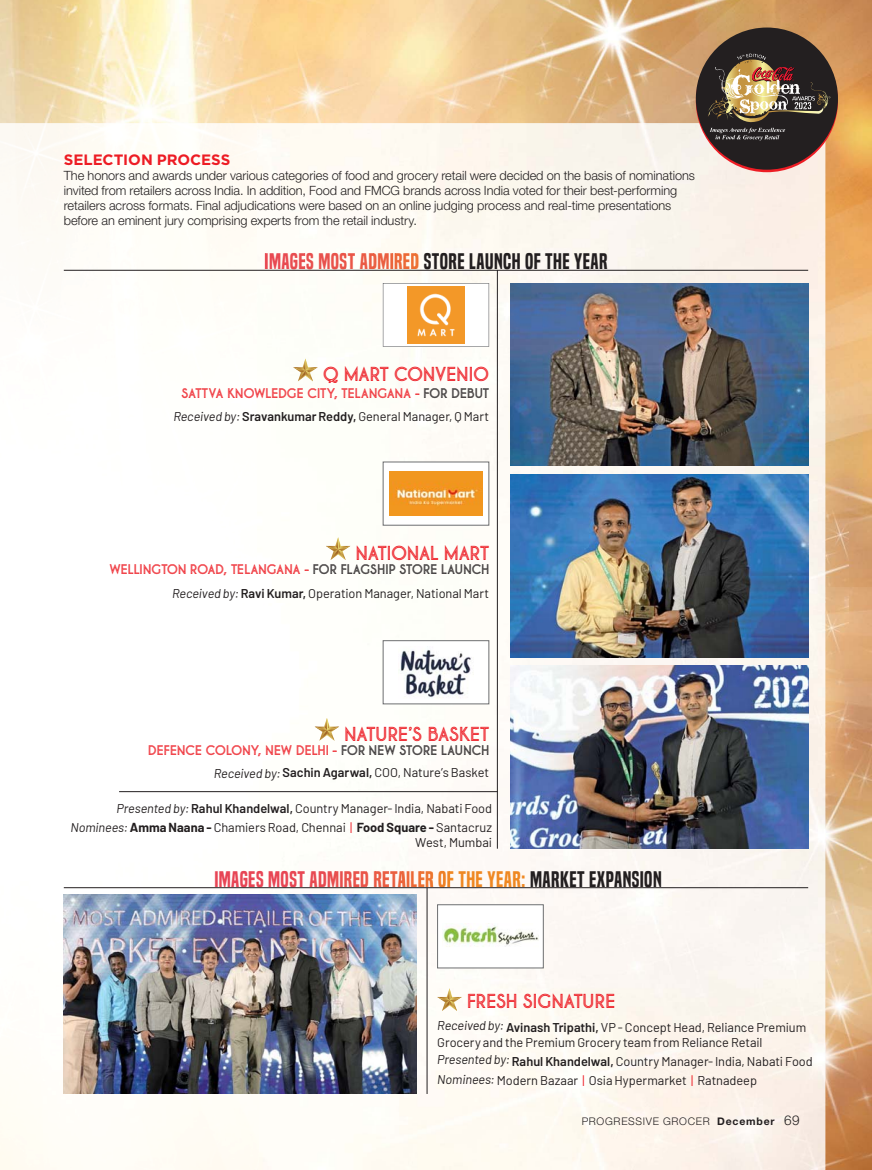
<style>
.page{position:relative;width:872px;height:1170px;background:#fff}
.page>*{position:absolute;margin:0;border:0;box-sizing:border-box;transform-origin:0 0}
.t1{font:21.75px "Pinstripe Limo";letter-spacing:-.005em;color:#ed1c24}
.t2{font:21px "Built Titling Sb";letter-spacing:.02em;color:#231f20}
.t3{font:15px "Pinstripe Limo";letter-spacing:.01em;color:#ed1c24}
.t4{font:700 15px "Gotham";letter-spacing:-.005em;color:#ed1c24}
.t5{font:12.75px/19.2px "Barlow";color:#231f20}
.t6{font:300 12.75px/15px "Helvetica Neue LT Std";letter-spacing:-.005em;color:#231f20}
.t7{font:300 10.5px "Helvetica Neue LT Std";letter-spacing:.07em;color:#231f20}
.s1{color:#e84852}
.s2{color:#e84952}
.s3{color:#e84a51}
.s4{color:#e84c50}
.s5{color:#e84e4f}
.s6{color:#e84f4e}
.s7{color:#e8514d}
.s8{color:#e9534b}
.s9{color:#ea5548}
.s10{color:#ea5647}
.s11{color:#ea5a44}
.s12{color:#ea5d42}
.s13{color:#ea5f40}
.s14{color:#eb643c}
.s15{color:#eb653b}
.s16{color:#ec6936}
.s17{color:#ed6e34}
.s18{color:#231f20}
.s19{font-style:italic}
.s20{font-weight:600}
.s21{font-weight:700}
.s22{color:#ed1c24}
.s23{color:#e74555}
.s24{color:#e84655}
.s25{color:#e84654}
.s26{color:#e84754}
.s27{color:#e84753}
.s28{color:#e84853}
.s29{color:#e84a50}
.s30{color:#e84d4f}
.s31{color:#e8504e}
.s32{color:#e8524c}
.s33{color:#ea5549}
.s34{color:#ea5946}
.s35{color:#eb633c}
.s36{color:#ec6739}
.s37{color:#ed6e33}
.s38{color:#ed742f}
.s39{color:#ee7e26}
.s40{color:#ee8423}
.s41{color:#ef8822}
.s42{font-size:13.5px}
</style>
<div class="page">
<img style="left:0;top:0;width:872px;height:1169px">
<img style="left:0;top:123px;width:825px;height:1046px">
<div style="left:696px;top:28px;width:142px;height:142px;background:#231f20;border-radius:50%"></div>
<svg style="left:707px;top:54px;width:123px;height:86px"></svg>
<hr style="left:497px;top:270px;width:1px;height:578px;background:#231f20">
<hr style="left:64px;top:270px;width:744px;height:1px;background:#231f20">
<img style="left:510px;top:283px;width:298px;height:183px">
<img style="left:510px;top:665px;width:298px;height:183px">
<img style="left:510px;top:474px;width:298px;height:183px">
<hr style="left:427px;top:887px;width:1px;height:206px;background:#231f20">
<img style="left:64px;top:894px;width:353px;height:199px">
<svg style="left:437px;top:988px;width:25px;height:22px"></svg>
<hr style="left:64px;top:887px;width:744px;height:1px;background:#231f20">
<div style="left:437px;top:904px;width:106px;height:63px;background:#fff"></div>
<div style="left:437px;top:904px;width:106px;height:64px;border:1px solid #6d6e70"></div>
<img style="left:442px;top:923px;width:96px;height:24px">
<svg style="left:383px;top:283px;width:106px;height:64px"></svg>
<img style="left:407px;top:286px;width:57px;height:57px">
<svg style="left:293px;top:358px;width:25px;height:23px"></svg>
<div style="left:383px;top:462px;width:106px;height:63px;background:#fff"></div>
<div style="left:383px;top:461px;width:106px;height:64px;border:1px solid #6d6e70"></div>
<img style="left:389px;top:472px;width:93px;height:43px">
<svg style="left:326px;top:537px;width:24px;height:23px"></svg>
<svg style="left:315px;top:718px;width:24px;height:22px"></svg>
<div style="left:383px;top:640px;width:106px;height:63px;background:#fff"></div>
<div style="left:383px;top:640px;width:106px;height:64px;border:1px solid #6d6e70"></div>
<img style="left:400px;top:650px;width:72px;height:48px">
<hr style="left:119px;top:791px;width:378px;height:1px;background:#231f20">
<p class="t4" style="left:64px;top:150px;width:168px">SELECTION PROCESS</p>
<p class="t6" style="left:64px;top:169px;width:632px">The honors and awards under various categories of food and grocery retail were decided on the basis of nominations invited from retailers across India. In addition, Food and FMCG brands across India voted for their best-performing retailers across formats. Final adjudications were based on an online judging process and real-time presentations before an eminent jury comprising experts from the retail industry.</p>
<h2 class="t2" style="left:264px;top:249px;width:344px"><span class="s1">I</span><span class="s2">M</span><span class="s3">A</span><span class="s4">G</span><span class="s5">E</span><span class="s6">S</span> <span class="s7">M</span><span class="s8">O</span><span class="s9">S</span><span class="s10">T</span> <span class="s11">A</span><span class="s12">D</span><span class="s13">M</span><span class="s14">I</span><span class="s15">R</span><span class="s16">E</span><span class="s17">D</span> STORE LAUNCH OF THE YEAR</h2>
<h1 class="t1" style="left:323px;top:363px;width:167px">Q MART CONVENIO</h1>
<p class="t3" style="left:181px;top:385px;width:309px">SATTVA KNOWLEDGE CITY, TELANGANA - <span class="s18">FOR DEBUT</span></p>
<p class="t5" style="left:173px;top:406px;width:317px"><span class="s19">Received by:</span> <span class="s20">Sravankumar Reddy,</span> General Manager, Q Mart</p>
<h1 class="t1" style="left:356px;top:541px;width:135px">NATIONAL MART</h1>
<p class="t3" style="left:109px;top:561px;width:381px">WELLINGTON ROAD, TELANGANA - <span class="s18">FOR FLAGSHIP STORE LAUNCH</span></p>
<p class="t5" style="left:172px;top:583px;width:318px"><span class="s19">Received by:</span> <span class="s20">Ravi Kumar,</span> Operation Manager, National Mart</p>
<h1 class="t1" style="left:344px;top:722px;width:146px">NATURE’S BASKET</h1>
<p class="t3" style="left:148px;top:742px;width:342px">DEFENCE COLONY, NEW DELHI - <span class="s18">FOR NEW STORE LAUNCH</span></p>
<p class="t5" style="left:214px;top:762px;width:277px"><span class="s19">Received by:</span> <span class="s20">Sachin Agarwal,</span> COO, Nature’s Basket</p>
<p class="t5" style="left:70px;top:798px;width:423px;text-align:right"><span class="s19">Presented by:</span> <span class="s20">Rahul Khandelwal,</span> Country Manager- India, Nabati Food<br><span class="s19">Nominees:</span> <span class="s21">Amma Naana -</span> Chamiers Road, Chennai <span class="s22">|</span> <span class="s21">Food Square -</span> Santacruz</p>
<p class="t5" style="left:415px;top:832px;width:78px">West, Mumbai</p>
<h2 class="t2" style="left:214px;top:866px;width:449px"><span class="s23">IMAG</span><span class="s24">ES</span> <span class="s25">M</span><span class="s26">O</span><span class="s27">S</span><span class="s28">T</span> <span class="s2">A</span><span class="s29">D</span><span class="s30">M</span><span class="s31">I</span><span class="s32">R</span><span class="s8">E</span><span class="s33">D</span> <span class="s34">R</span><span class="s12">E</span><span class="s13">T</span><span class="s35">A</span><span class="s36">I</span><span class="s16">L</span><span class="s37">E</span><span class="s38">R</span> <span class="s39">O</span><span class="s40">F</span> <span class="s41">THE YEAR:</span> MARKET EXPANSION</h2>
<h1 class="t1" style="left:467px;top:989px;width:150px">FRESH SIGNATURE</h1>
<p class="t5" style="left:437px;top:1018px;width:370px;line-height:15px"><span class="s19">Received by:</span> <span class="s20">Avinash Tripathi,</span> VP - Concept Head, Reliance Premium<br>Grocery and the Premium Grocery team from Reliance Retail</p>
<p class="t5" style="left:437px;top:1050px;width:377px"><span class="s19">Presented by:</span> <span class="s20">Rahul Khandelwal,</span> Country Manager- India, Nabati Food<br><span class="s19">Nominees:</span> Modern Bazaar <span class="s22">|</span> Osia Hypermarket <span class="s22">|</span> Ratnadeep</p>
<p class="t7" style="left:581px;top:1117px;width:219px">PROGRESSIVE GROCER <span class="s21">December</span> <span class="s42">69</span></p>
</div>
